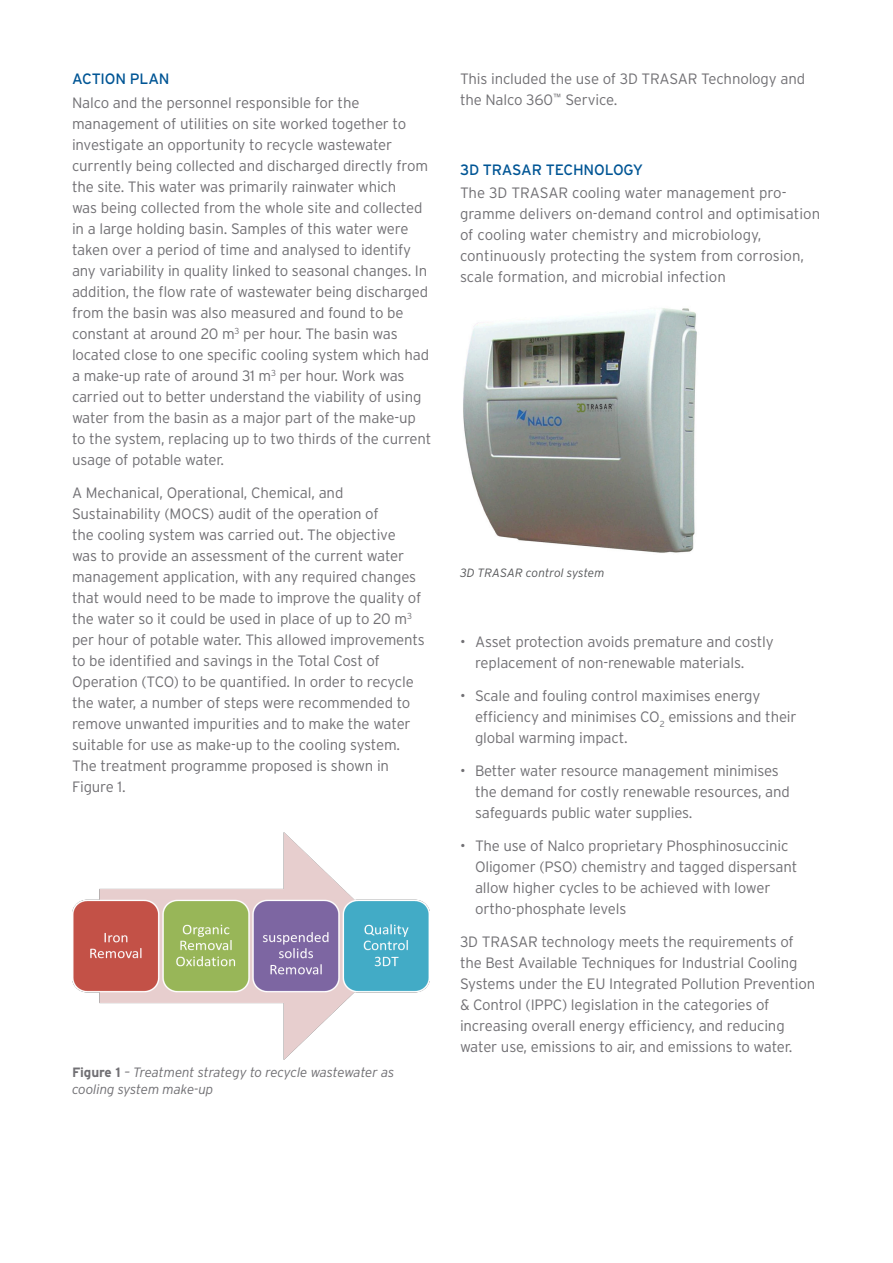
<style>
.page{position:relative;width:893px;height:1263px;background:#fff}
.page>*{position:absolute;margin:0;border:0;box-sizing:border-box;transform-origin:0 0}
.body{font:300 15px/21px "Interstate";letter-spacing:-.01em;color:#717074}
.subhead{font:15px "Interstate";letter-spacing:-.01em;color:#005595}
.body-2{font:italic 300 13.5px/16.5px "Interstate";letter-spacing:-.01em;color:#717074}
.t1{font:italic 300 12px "Interstate";letter-spacing:-.01em;color:#57585a}
.s1{font-weight:700;font-style:normal}
</style>
<div class="page">
<img style="left:72px;top:833px;width:357px;height:226px">
<img style="left:463px;top:308px;width:234px;height:245px">
<p class="subhead" style="left:72px;top:70px;width:99px">ACTION PLAN</p>
<p class="body" style="left:72px;top:92px;width:361px">Nalco and the personnel responsible for the management of utilities on site worked together to investigate an opportunity to recycle wastewater currently being collected and discharged directly from the site. This water was primarily rainwater which<br>was being collected from the whole site and collected in a large holding basin. Samples of this water were taken over a period of time and analysed to identify any variability in quality linked to seasonal changes. In addition, the flow rate of wastewater being discharged from the basin was also measured and found to be constant at around 20 m<sup>3</sup> per hour. The basin was located close to one specific cooling system which had a make-up rate of around 31 m<sup>3</sup> per hour. Work was carried out to better understand the viability of using water from the basin as a major part of the make-up to the system, replacing up to two thirds of the current usage of potable water.</p>
<p class="body" style="left:72px;top:482px;width:354px">A Mechanical, Operational, Chemical, and Sustainability (MOCS) audit of the operation of<br>the cooling system was carried out. The objective<br>was to provide an assessment of the current water management application, with any required changes that would need to be made to improve the quality of the water so it could be used in place of up to 20 m<sup>3 </sup>per hour of potable water. This allowed improvements to be identified and savings in the Total Cost of Operation (TCO) to be quantified. In order to recycle the water, a number of steps were recommended to remove unwanted impurities and to make the water suitable for use as make-up to the cooling system.<br>The treatment programme proposed is shown in Figure 1.</p>
<p class="body-2" style="left:72px;top:1064px;width:324px"><span class="s1">Figure 1</span> – Treatment strategy to recycle wastewater as cooling system make-up</p>
<p class="body" style="left:460px;top:68px;width:347px">This included the use of 3D TRASAR Technology and the Nalco 360<sup>™</sup> Service.</p>
<p class="subhead" style="left:460px;top:160px;width:185px">3D TRASAR TECHNOLOGY</p>
<p class="body" style="left:460px;top:183px;width:362px">The 3D TRASAR cooling water management pro&shy;gramme delivers on-demand control and optimisation of cooling water chemistry and microbiology, continuously protecting the system from corrosion, scale formation, and microbial infection</p>
<p class="t1" style="left:460px;top:565px;width:146px">3D TRASAR control system</p>
<p class="body" style="left:475px;top:631px;width:300px;text-indent:-15px">• Asset protection avoids premature and costly replacement of non-renewable materials.</p>
<p class="body" style="left:475px;top:685px;width:323px;text-indent:-15px">• Scale and fouling control maximises energy efficiency and minimises CO<sub>2</sub> emissions and their global warming impact.</p>
<p class="body" style="left:475px;top:760px;width:316px;text-indent:-15px">• Better water resource management minimises the demand for costly renewable resources, and safeguards public water supplies.</p>
<p class="body" style="left:475px;top:835px;width:324px;text-indent:-15px">• The use of Nalco proprietary Phosphinosuccinic Oligomer (PSO) chemistry and tagged dispersant allow higher cycles to be achieved with lower ortho-phosphate levels</p>
<p class="body" style="left:460px;top:931px;width:357px">3D TRASAR technology meets the requirements of the Best Available Techniques for Industrial Cooling Systems under the EU Integrated Pollution Prevention &amp; Control (IPPC) legislation in the categories of increasing overall energy efficiency, and reducing water use, emissions to air, and emissions to water.</p>
</div>
